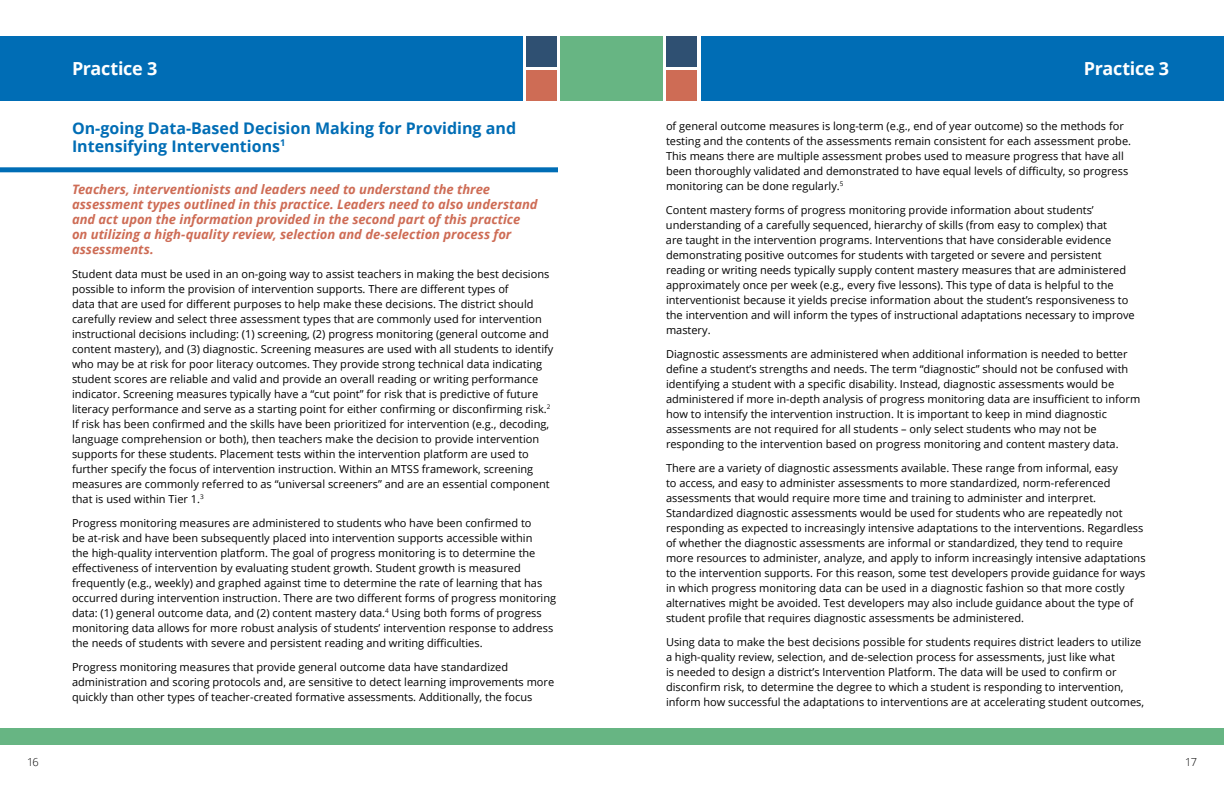
<style>
.page{position:relative;width:1224px;height:792px;background:#fff}
.page>*{position:absolute;margin:0;border:0;box-sizing:border-box;transform-origin:0 0}
.Header_2{font:700 18px "Open Sans";letter-spacing:-.015em;color:#fff}
.Header_3_BLUE{font:700 16px/18px "Open Sans";color:#006db5}
.Instruction_on_Heade{font:italic 700 13px/15px "Open Sans";letter-spacing:-.005em;color:#ce6c55}
.Body_Text{font:11px/15px "Open Sans";color:#000}
.t1{font:300 11px "Open Sans";color:#000}
</style>
<div class="page">
<div style="left:0;top:728px;width:1224px;height:17px;background:#67b583"></div>
<div style="left:0;top:36px;width:523px;height:65px;background:#006db5"></div>
<div style="left:561px;top:36px;width:102px;height:65px;background:#67b583"></div>
<div style="left:527px;top:36px;width:30px;height:30px;background:#2f5072"></div>
<div style="left:527px;top:71px;width:30px;height:30px;background:#ce6c55"></div>
<div style="left:701px;top:36px;width:523px;height:65px;background:#006db5"></div>
<div style="left:667px;top:71px;width:30px;height:30px;background:#ce6c55"></div>
<div style="left:667px;top:36px;width:30px;height:30px;background:#2f5072"></div>
<div style="left:0;top:167px;width:558px;height:5px;background:#006db5"></div>
<h2 class="Header_2" style="left:72px;top:55px;width:87px">Practice 3</h2>
<h1 class="Header_2" style="left:1084px;top:56px;width:87px">Practice 3</h1>
<h3 class="Header_3_BLUE" style="left:72px;top:119px;width:446px">On-going Data-Based Decision Making for Providing and<br>Intensifying Interventions<sup>1</sup></h3>
<p class="Instruction_on_Heade" style="left:72px;top:181px;width:467px">Teachers, interventionists and leaders need to understand the three assessment types outlined in this practice. Leaders need to also understand and act upon the information provided in the second part of this practice on utilizing a high-quality review, selection and de-selection process for assessments.</p>
<p class="Body_Text" style="left:72px;top:266px;width:483px">Student data must be used in an on-going way to assist teachers in making the best decisions possible to inform the provision of intervention supports. There are different types of<br>data that are used for different purposes to help make these decisions. The district should carefully review and select three assessment types that are commonly used for intervention instructional decisions including: (1) screening, (2) progress monitoring (general outcome and content mastery), and (3) diagnostic. Screening measures are used with all students to identify who may be at risk for poor literacy outcomes. They provide strong technical data indicating student scores are reliable and valid and provide an overall reading or writing performance indicator. Screening measures typically have a “cut point” for risk that is predictive of future literacy performance and serve as a starting point for either confirming or disconfirming risk.<sup>2<br></sup>If risk has been confirmed and the skills have been prioritized for intervention (e.g., decoding, language comprehension or both), then teachers make the decision to provide intervention supports for these students. Placement tests within the intervention platform are used to further specify the focus of intervention instruction. Within an MTSS framework, screening measures are commonly referred to as “universal screeners” and are an essential component that is used within Tier 1.<sup>3</sup></p>
<p class="Body_Text" style="left:72px;top:515px;width:486px">Progress monitoring measures are administered to students who have been confirmed to<br>be at-risk and have been subsequently placed into intervention supports accessible within<br>the high-quality intervention platform. The goal of progress monitoring is to determine the effectiveness of intervention by evaluating student growth. Student growth is measured frequently (e.g., weekly) and graphed against time to determine the rate of learning that has occurred during intervention instruction. There are two different forms of progress monitoring data: (1) general outcome data, and (2) content mastery data.<sup>4</sup> Using both forms of progress monitoring data allows for more robust analysis of students’ intervention response to address the needs of students with severe and persistent reading and writing difficulties.</p>
<p class="Body_Text" style="left:72px;top:659px;width:484px">Progress monitoring measures that provide general outcome data have standardized administration and scoring protocols and, are sensitive to detect learning improvements more quickly than other types of teacher-created formative assessments. Additionally, the focus</p>
<p class="Body_Text" style="left:666px;top:118px;width:467px">of general outcome measures is long-term (e.g., end of year outcome) so the methods for testing and the contents of the assessments remain consistent for each assessment probe.<br>This means there are multiple assessment probes used to measure progress that have all been thoroughly validated and demonstrated to have equal levels of difficulty, so progress monitoring can be done regularly.<sup>5</sup></p>
<p class="Body_Text" style="left:666px;top:202px;width:470px">Content mastery forms of progress monitoring provide information about students’ understanding of a carefully sequenced, hierarchy of skills (from easy to complex) that<br>are taught in the intervention programs. Interventions that have considerable evidence demonstrating positive outcomes for students with targeted or severe and persistent reading or writing needs typically supply content mastery measures that are administered approximately once per week (e.g., every five lessons). This type of data is helpful to the interventionist because it yields precise information about the student’s responsiveness to the intervention and will inform the types of instructional adaptations necessary to improve mastery.</p>
<p class="Body_Text" style="left:666px;top:346px;width:476px">Diagnostic assessments are administered when additional information is needed to better define a student’s strengths and needs. The term “diagnostic” should not be confused with identifying a student with a specific disability. Instead, diagnostic assessments would be administered if more in-depth analysis of progress monitoring data are insufficient to inform how to intensify the intervention instruction. It is important to keep in mind diagnostic assessments are not required for all students – only select students who may not be responding to the intervention based on progress monitoring and content mastery data.</p>
<p class="Body_Text" style="left:666px;top:460px;width:481px">There are a variety of diagnostic assessments available. These range from informal, easy<br>to access, and easy to administer assessments to more standardized, norm-referenced assessments that would require more time and training to administer and interpret.<br>Standardized diagnostic assessments would be used for students who are repeatedly not responding as expected to increasingly intensive adaptations to the interventions. Regardless of whether the diagnostic assessments are informal or standardized, they tend to require more resources to administer, analyze, and apply to inform increasingly intensive adaptations to the intervention supports. For this reason, some test developers provide guidance for ways in which progress monitoring data can be used in a diagnostic fashion so that more costly alternatives might be avoided. Test developers may also include guidance about the type of student profile that requires diagnostic assessments be administered.</p>
<p class="Body_Text" style="left:666px;top:634px;width:480px">Using data to make the best decisions possible for students requires district leaders to utilize a high-quality review, selection, and de-selection process for assessments, just like what<br>is needed to design a district’s Intervention Platform. The data will be used to confirm or disconfirm risk, to determine the degree to which a student is responding to intervention, inform how successful the adaptations to interventions are at accelerating student outcomes,</p>
<p class="t1" style="left:27px;top:755px;width:13px">16</p>
<p class="t1" style="left:1185px;top:755px;width:13px">17</p>
</div>
